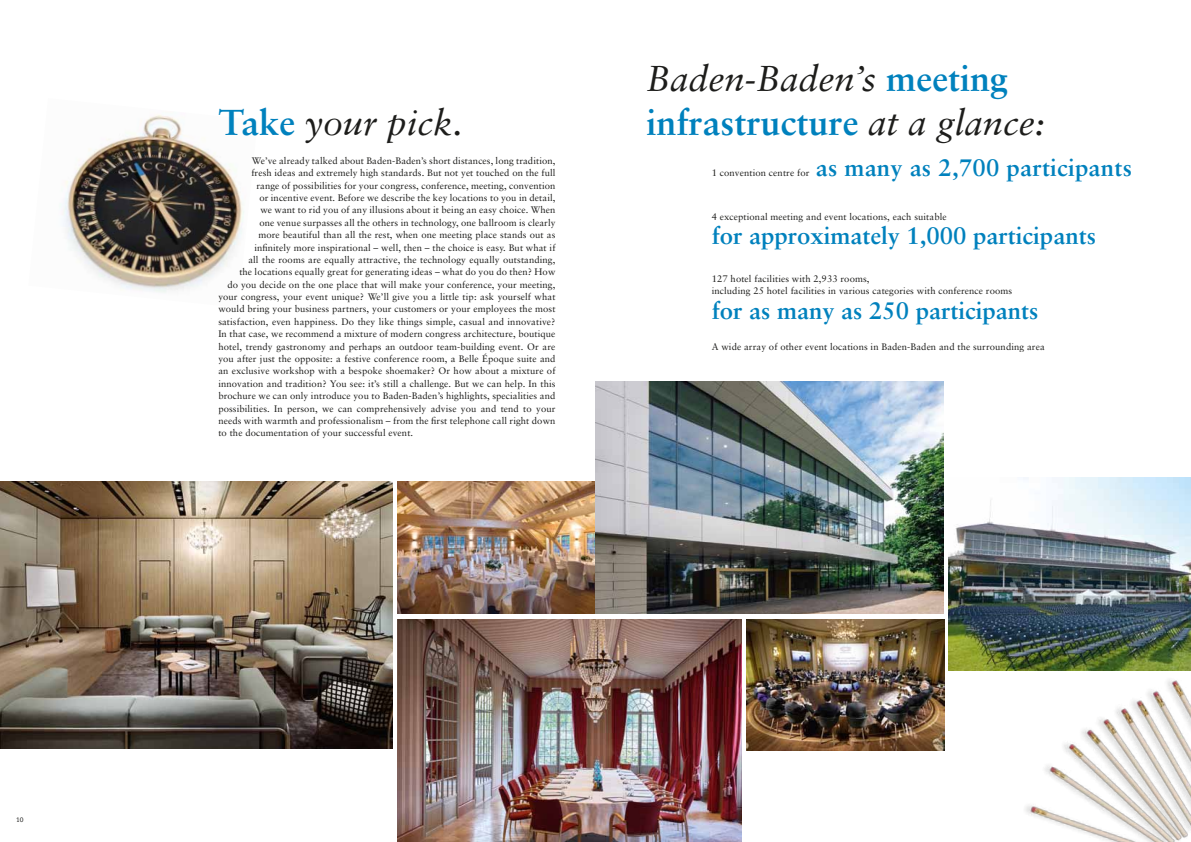
<style>
.page{position:relative;width:1191px;height:842px;background:#fff}
.page>*{position:absolute;margin:0;border:0;box-sizing:border-box;transform-origin:0 0}
.t1{font:italic 36px/44px "Sabon";color:#1d1d1b}
.t2{font:700 24px "Sabon";color:#0081bd}
.t3{font:9.5px/12.4px "Sabon";letter-spacing:.01em;color:#1d1d1b}
.t4{font:7px "Meta Plus Normal Caps";color:#1d1d1b}
.s1{font-weight:700;font-style:normal;color:#0081bd}
</style>
<div class="page">
<img style="left:60px;top:115px;width:184px;height:178px">
<img style="left:1007px;top:670px;width:184px;height:172px">
<img style="left:0;top:482px;width:392px;height:266px">
<img style="left:398px;top:619px;width:343px;height:223px">
<img style="left:398px;top:482px;width:197px;height:131px">
<img style="left:595px;top:382px;width:348px;height:231px">
<img style="left:949px;top:477px;width:242px;height:193px">
<img style="left:746px;top:619px;width:198px;height:132px">
<p class="t4" style="left:16px;top:815px;width:9px">10</p>
<h1 class="t1" style="left:218px;top:100px;width:246px"><span class="s1">Take</span> your pick.</h1>
<p class="t3" style="left:252px;top:154px;width:305px">We’ve already talked about Baden-Baden’s short distances, long tradition,</p>
<p class="t3" style="left:251px;top:166px;width:305px">fresh ideas and extremely high standards. But not yet touched on the full</p>
<p class="t3" style="left:256px;top:179px;width:301px">range of possibilities for your congress, conference, meeting, convention</p>
<p class="t3" style="left:259px;top:191px;width:297px">or incentive event. Before we describe the key locations to you in detail,</p>
<p class="t3" style="left:260px;top:204px;width:297px">we want to rid you of any illusions about it being an easy choice. When</p>
<p class="t3" style="left:259px;top:216px;width:298px">one venue surpasses all the others in technology, one ballroom is clearly</p>
<p class="t3" style="left:258px;top:228px;width:298px">more beautiful than all the rest, when one meeting place stands out as</p>
<p class="t3" style="left:254px;top:241px;width:303px">infinitely more inspirational – well, then – the choice is easy. But what if</p>
<p class="t3" style="left:248px;top:253px;width:309px">all the rooms are equally attractive, the technology equally outstanding,</p>
<p class="t3" style="left:239px;top:266px;width:317px">the locations equally great for generating ideas – what do you do then? How</p>
<p class="t3" style="left:227px;top:278px;width:330px">do you decide on the one place that will make your conference, your meeting,</p>
<p class="t3" style="left:218px;top:290px;width:339px">your congress, your event unique? We’ll give you a little tip: ask yourself what</p>
<p class="t3" style="left:218px;top:303px;width:339px">would bring your business partners, your customers or your employees the most</p>
<p class="t3" style="left:218px;top:315px;width:339px">satisfaction, even happiness. Do they like things simple, casual and innovative?</p>
<p class="t3" style="left:218px;top:328px;width:338px">In that case, we recommend a mixture of modern congress architecture, boutique</p>
<p class="t3" style="left:218px;top:340px;width:339px">hotel, trendy gastronomy and perhaps an outdoor team-building event. Or are</p>
<p class="t3" style="left:218px;top:352px;width:339px">you after just the opposite: a festive conference room, a Belle Époque suite and</p>
<p class="t3" style="left:218px;top:365px;width:339px">an exclusive workshop with a bespoke shoemaker? Or how about a mixture of</p>
<p class="t3" style="left:218px;top:377px;width:339px">innovation and tradition? You see: it’s still a challenge. But we can help. In this</p>
<p class="t3" style="left:218px;top:390px;width:338px">brochure we can only introduce you to Baden-Baden’s highlights, specialities and</p>
<p class="t3" style="left:218px;top:402px;width:338px">possibilities. In person, we can comprehensively advise you and tend to your</p>
<p class="t3" style="left:218px;top:414px;width:338px">needs with warmth and professionalism – from the first telephone call right down</p>
<p class="t3" style="left:218px;top:427px;width:196px">to the documentation of your successful event.</p>
<h1 class="t1" style="left:646px;top:56px;width:400px">Baden-Baden’s <span class="s1">meeting infrastructure</span> at a glance:</h1>
<p class="t3" style="left:712px;top:166px;width:99px">1 convention centre for</p>
<h2 class="t2" style="left:815px;top:153px;width:318px">as many as 2,700 participants</h2>
<p class="t3" style="left:711px;top:210px;width:236px">4 exceptional meeting and event locations, each suitable</p>
<h2 class="t2" style="left:711px;top:221px;width:386px">for approximately 1,000 participants</h2>
<p class="t3" style="left:711px;top:272px;width:302px">127 hotel facilities with 2,933 rooms,<br>including 25 hotel facilities in various categories with conference rooms</p>
<h2 class="t2" style="left:711px;top:295px;width:328px">for as many as 250 participants</h2>
<p class="t3" style="left:711px;top:340px;width:334px">A wide array of other event locations in Baden-Baden and the surrounding area</p>
</div>
